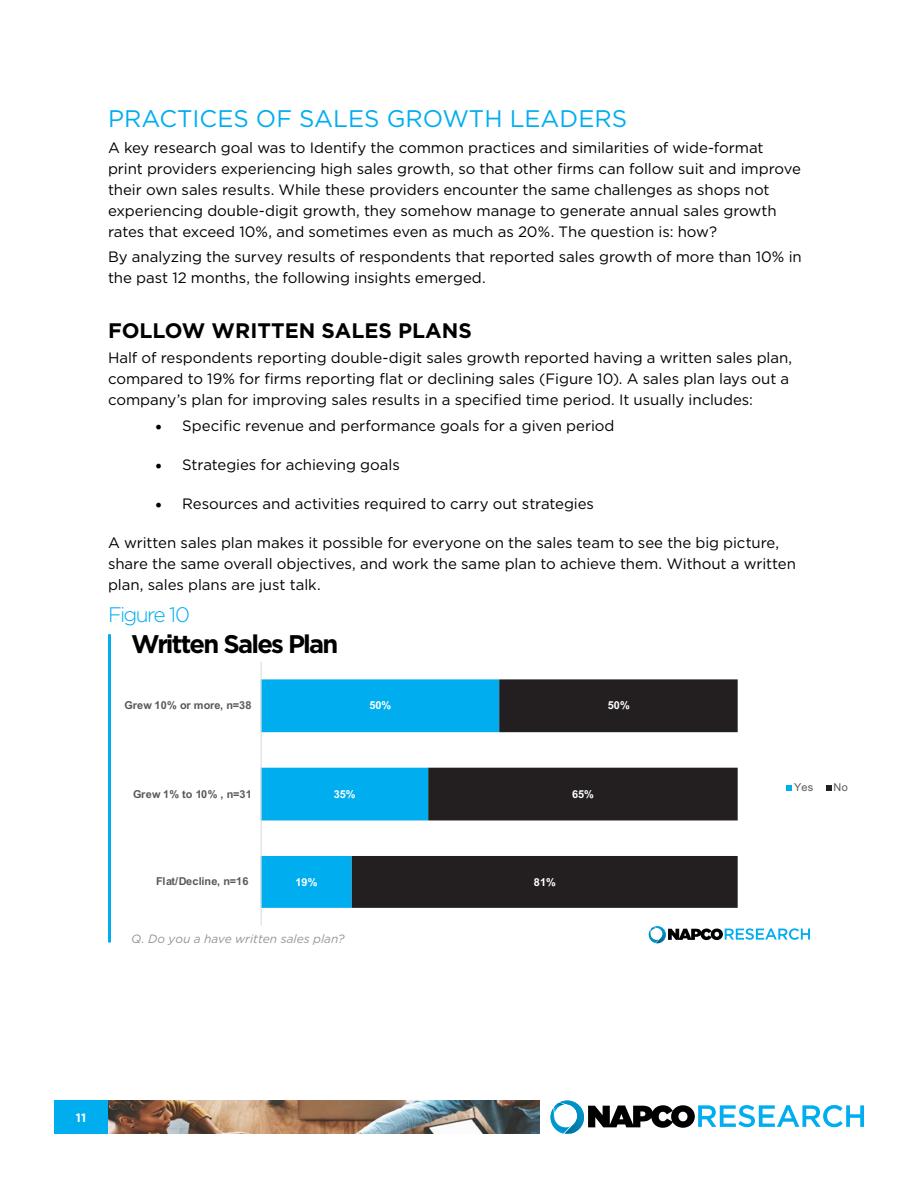
<style>
.page{position:relative;width:918px;height:1188px;background:#fff}
.page>*{position:absolute;margin:0;border:0;box-sizing:border-box;transform-origin:0 0}
.t1{font:700 25.5px "Gotham";letter-spacing:-.07em;color:#000}
.t2{font:24px "Gotham";color:#00aeef}
.t3{font:700 21px "Gotham";color:#000}
.t4{font:300 21px "Gotham";letter-spacing:-.08em;color:#00aeef}
.t5{font:15px/21px "Gotham";letter-spacing:-.005em;color:#000}
.t6{font:italic 12px "Gotham";color:#939598}
.t7{font:700 12px "Gotham";color:#fff}
.t8{font:700 10.95px "Arial";letter-spacing:.025em;color:#595959}
.t9{font:700 10.95px "Arial";color:#fff}
.t10{font:700 10.95px "Arial";color:#595959}
.t11{font:10.95px "Arial";color:#595959}
.s1{font-family:"Minion Pro";font-size:18px}
</style>
<div class="page">
<div style="left:54px;top:1101px;width:54px;height:33px;background:#00aeef"></div>
<svg style="left:551px;top:1101px;width:313px;height:33px"></svg>
<img style="left:108px;top:1101px;width:432px;height:33px">
<svg style="left:262px;top:679px;width:90px;height:229px;fill:#00aeef"></svg>
<svg style="left:352px;top:679px;width:386px;height:229px;fill:#231f20"></svg>
<hr style="left:261px;top:662px;width:1px;height:264px;background:#d9d9d9">
<svg style="left:786px;top:785px;width:5px;height:5px"></svg>
<svg style="left:826px;top:785px;width:5px;height:5px"></svg>
<hr style="left:108px;top:634px;width:3px;height:308px;background:#00aeef">
<svg style="left:649px;top:926px;width:161px;height:17px"></svg>
<h2 class="t2" style="left:108px;top:103px;width:521px">PRACTICES OF SALES GROWTH LEADERS</h2>
<p class="t5" style="left:108px;top:137px;width:695px">A key research goal was to Identify the common practices and similarities of wide-format print providers experiencing high sales growth, so that other firms can follow suit and improve their own sales results. While these providers encounter the same challenges as shops not experiencing double-digit growth, they somehow manage to generate annual sales growth rates that exceed 10%, and sometimes even as much as 20%. The question is: how?</p>
<p class="t5" style="left:108px;top:246px;width:695px">By analyzing the survey results of respondents that reported sales growth of more than 10% in the past 12 months, the following insights emerged.</p>
<h3 class="t3" style="left:108px;top:316px;width:365px">FOLLOW WRITTEN SALES PLANS</h3>
<p class="t5" style="left:108px;top:347px;width:686px">Half of respondents reporting double-digit sales growth reported having a written sales plan, compared to 19% for firms reporting flat or declining sales (Figure 10). A sales plan lays out a company’s plan for improving sales results in a specified time period. It usually includes:</p>
<p class="t5" style="left:155px;top:415px;width:461px"><span class="s1">•</span> Specific revenue and performance goals for a given period</p>
<p class="t5" style="left:155px;top:454px;width:246px"><span class="s1">•</span> Strategies for achieving goals</p>
<p class="t5" style="left:155px;top:493px;width:440px"><span class="s1">•</span> Resources and activities required to carry out strategies</p>
<p class="t5" style="left:108px;top:532px;width:690px">A written sales plan makes it possible for everyone on the sales team to see the big picture, share the same overall objectives, and work the same plan to achieve them. Without a written plan, sales plans are just talk.</p>
<h3 class="t4" style="left:108px;top:601px;width:83px">Figure 10</h3>
<h1 class="t1" style="left:131px;top:627px;width:209px">Written Sales Plan</h1>
<p class="t8" style="left:125px;top:698px;width:129px">Grew 10% or more, n=38</p>
<p class="t9" style="left:369px;top:698px;width:23px">50%</p>
<p class="t9" style="left:608px;top:698px;width:23px">50%</p>
<p class="t8" style="left:133px;top:786px;width:120px">Grew 1% to 10% , n=31</p>
<p class="t9" style="left:334px;top:786px;width:23px">35%</p>
<p class="t9" style="left:572px;top:786px;width:23px">65%</p>
<p class="t11" style="left:794px;top:780px;width:21px">Yes</p>
<p class="t11" style="left:834px;top:780px;width:16px">No</p>
<p class="t10" style="left:156px;top:874px;width:94px">Flat/Decline, n=16</p>
<p class="t9" style="left:296px;top:874px;width:23px">19%</p>
<p class="t9" style="left:534px;top:874px;width:23px">81%</p>
<p class="t6" style="left:131px;top:931px;width:215px">Q. Do you a have written sales plan?</p>
<p class="t7" style="left:76px;top:1110px;width:12px">11</p>
</div>
